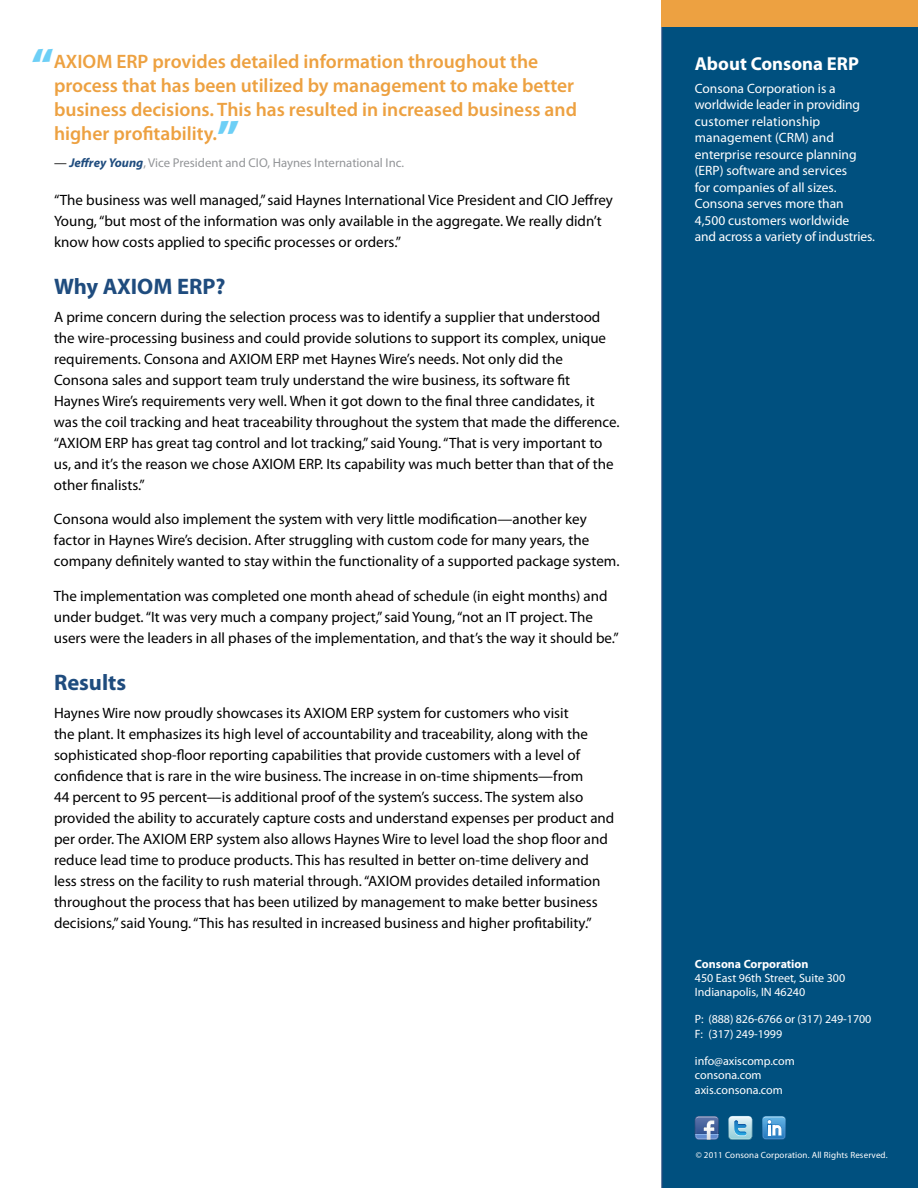
<style>
.page{position:relative;width:918px;height:1188px;background:#fff}
.page>*{position:absolute;margin:0;border:0;box-sizing:border-box;transform-origin:0 0}
.t1{font:900 45px "Myriad Pro";color:#6dcff6}
.t2{font:700 22.5px "Myriad Pro";color:#1f4c7e}
.t3{font:600 19.5px/24px "Myriad Pro";color:#eda141}
.t4{font:700 18.75px "Myriad Pro";color:#fff}
.t5{font:15px/21px "Myriad Pro";color:#000}
.t6{font:13.5px/16.5px "Myriad Pro";color:#fff}
.t7{font:12.75px "Myriad Pro";color:#939598}
.t8{font:12px/14.4px "Myriad Pro";color:#fff}
.t9{font:700 12px "Myriad Pro";color:#fff}
.t10{font:9px "Myriad Pro";letter-spacing:.015em;color:#fff}
.s1{color:#000}
.s2{font-weight:700;font-style:italic;color:#1f4c7e}
</style>
<div class="page">
<div style="left:661px;top:27px;width:257px;height:1161px;background:#00507f"></div>
<div style="left:661px;top:0;width:257px;height:27px;background:#eda141"></div>
<svg style="left:728px;top:1116px;width:24px;height:24px"></svg>
<svg style="left:695px;top:1116px;width:24px;height:24px"></svg>
<svg style="left:762px;top:1116px;width:24px;height:24px"></svg>
<h1 class="t1" style="left:32px;top:40px;width:24px">“</h1>
<h3 class="t3" style="left:54px;top:49px;width:525px">AXIOM ERP provides detailed information throughout the process that has been utilized by management to make better business decisions. This has resulted in increased business and higher profitability.</h3>
<h1 class="t1" style="left:217px;top:112px;width:24px">”</h1>
<p class="t7" style="left:54px;top:154px;width:352px"><span class="s1">—</span> <span class="s2">Jeffrey Young</span>, Vice President and CIO, Haynes International Inc.</p>
<p class="t5" style="left:54px;top:189px;width:561px">“The business was well managed,”said Haynes International Vice President and CIO Jeffrey<br>Young,“but most of the information was only available in the aggregate. We really didn’t know how costs applied to specific processes or orders.”</p>
<h2 class="t2" style="left:54px;top:272px;width:173px">Why AXIOM ERP?</h2>
<p class="t5" style="left:54px;top:306px;width:567px">A prime concern during the selection process was to identify a supplier that understood the wire-processing business and could provide solutions to support its complex, unique requirements. Consona and AXIOM ERP met Haynes Wire’s needs. Not only did the Consona sales and support team truly understand the wire business, its software fit Haynes Wire’s requirements very well. When it got down to the final three candidates, it was the coil tracking and heat traceability throughout the system that made the difference. “AXIOM ERP has great tag control and lot tracking,”said Young.“That is very important to us, and it’s the reason we chose AXIOM ERP. Its capability was much better than that of the other finalists.”</p>
<p class="t5" style="left:54px;top:508px;width:567px">Consona would also implement the system with very little modification—another key factor in Haynes Wire’s decision. After struggling with custom code for many years, the company definitely wanted to stay within the functionality of a supported package system.</p>
<p class="t5" style="left:54px;top:585px;width:566px">The implementation was completed one month ahead of schedule (in eight months) and under budget.“It was very much a company project,”said Young,“not an IT project. The users were the leaders in all phases of the implementation, and that’s the way it should be.”</p>
<h2 class="t2" style="left:54px;top:668px;width:74px">Results</h2>
<p class="t5" style="left:54px;top:702px;width:562px">Haynes Wire now proudly showcases its AXIOM ERP system for customers who visit<br>the plant. It emphasizes its high level of accountability and traceability, along with the sophisticated shop-floor reporting capabilities that provide customers with a level of confidence that is rare in the wire business. The increase in on-time shipments—from<br>44 percent to 95 percent—is additional proof of the system’s success. The system also provided the ability to accurately capture costs and understand expenses per product and per order. The AXIOM ERP system also allows Haynes Wire to level load the shop floor and reduce lead time to produce products. This has resulted in better on-time delivery and less stress on the facility to rush material through.“AXIOM provides detailed information throughout the process that has been utilized by management to make better business decisions,”said Young.“This has resulted in increased business and higher profitability.”</p>
<p class="t4" style="left:695px;top:51px;width:166px">About Consona ERP</p>
<p class="t6" style="left:695px;top:80px;width:182px">Consona Corporation is a worldwide leader in providing customer relationship management (CRM) and enterprise resource planning (ERP) software and services<br>for companies of all sizes.<br>Consona serves more than<br>4,500 customers worldwide<br>and across a variety of industries.</p>
<p class="t9" style="left:695px;top:956px;width:115px">Consona Corporation</p>
<p class="t8" style="left:695px;top:970px;width:152px">450 East 96th Street, Suite 300<br>Indianapolis, IN 46240</p>
<p class="t8" style="left:695px;top:1012px;width:178px">P: (888) 826-6766 or (317) 249-1700<br>F: (317) 249-1999</p>
<p class="t8" style="left:695px;top:1053px;width:101px">info@axiscomp.com consona.com axis.consona.com</p>
<p class="t10" style="left:696px;top:1150px;width:193px">© 2011 Consona Corporation. All Rights Reserved.</p>
</div>
